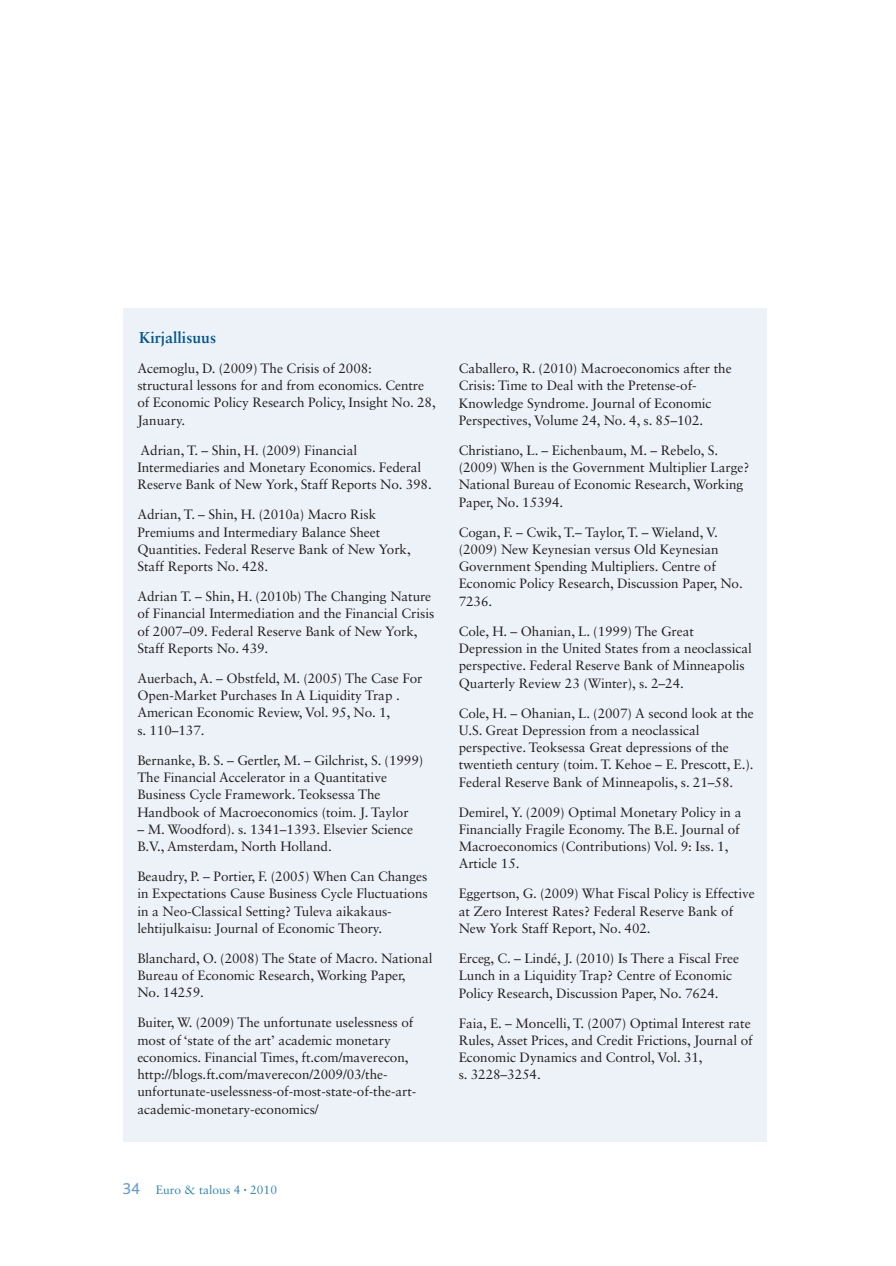
<style>
.page{position:relative;width:896px;height:1266px;background:#fff}
.page>*{position:absolute;margin:0;border:0;box-sizing:border-box;transform-origin:0 0}
.t1{font:700 15.75px "Sabon LT Std";color:#01578f}
.t2{font:13.5px/17.2px "Sabon LT Std";letter-spacing:-.005em;color:#231f20}
.t3{font:12px "Sabon LT Std";color:#2f85b4}
.s1{font-family:"Bliss";font-size:16.5px;color:#68a0c7}
.s2{font-size:6px}
</style>
<div class="page">
<div style="left:123px;top:308px;width:644px;height:833px;background:#edf2f8"></div>
<p class="t1" style="left:139px;top:331px;width:79px">Kirjallisuus</p>
<p class="t2" style="left:137px;top:361px;width:300px">Acemoglu, D. (2009) The Crisis of 2008:<br>structural lessons for and from economics. Centre of Economic Policy Research Policy, Insight No. 28, January.</p>
<p class="t2" style="left:137px;top:442px;width:296px">Adrian, T. – Shin, H. (2009) Financial<br>Intermediaries and Monetary Economics. Federal<br>Reserve Bank of New York, Staff Reports No. 398.</p>
<p class="t2" style="left:137px;top:507px;width:275px">Adrian, T. – Shin, H. (2010a) Macro Risk Premiums and Intermediary Balance Sheet Quantities. Federal Reserve Bank of New York, Staff Reports No. 428.</p>
<p class="t2" style="left:137px;top:589px;width:298px">Adrian T. – Shin, H. (2010b) The Changing Nature of Financial Intermediation and the Financial Crisis of 2007–09. Federal Reserve Bank of New York, Staff Reports No. 439.</p>
<p class="t2" style="left:137px;top:670px;width:286px">Auerbach, A. – Obstfeld, M. (2005) The Case For Open-Market Purchases In A Liquidity Trap .<br>American Economic Review, Vol. 95, No. 1,<br>s. 110–137.</p>
<p class="t2" style="left:137px;top:752px;width:287px">Bernanke, B. S. – Gertler, M. – Gilchrist, S. (1999)<br>The Financial Accelerator in a Quantitative Business Cycle Framework. Teoksessa The Handbook of Macroeconomics (toim. J. Taylor</p>
<p class="t2" style="left:137px;top:821px;width:277px">– M. Woodford). s. 1341–1393. Elsevier Science<br>B.V., Amsterdam, North Holland.</p>
<p class="t2" style="left:137px;top:869px;width:292px">Beaudry, P. – Portier, F. (2005) When Can Changes in Expectations Cause Business Cycle Fluctuations in a Neo-Classical Setting? Tuleva aikakaus&shy;lehtijulkaisu: Journal of Economic Theory.</p>
<p class="t2" style="left:137px;top:950px;width:296px">Blanchard, O. (2008) The State o f Macro. National<br>Bureau of Economic Research, Working Paper,<br>No. 14259.</p>
<p class="t2" style="left:137px;top:1015px;width:280px">Buiter, W. (2009) The unfortunate uselessness of most of ‘state of the art’ academic monetary economics. Financial Times, ft.com/maverecon, http://blogs.ft.com/maverecon/2009/03/the&shy;unfortunate-uselessness-of-most-state-of-the-art&shy;academic-monetary-economics/</p>
<p class="t2" style="left:458px;top:361px;width:274px">Caballero, R. (2010) Macroeconomics after the Crisis: Time to Deal with the Pretense-of-Knowledge Syndrome. Journal of Economic Perspectives, Volume 24, No. 4, s. 85–102.</p>
<p class="t2" style="left:458px;top:443px;width:292px">Christiano, L. – Eichenbaum, M. – Rebelo, S. (2009) When is the Government Multiplier Large?<br>National Bureau of Economic Research, Working Paper, No. 15394.</p>
<p class="t2" style="left:458px;top:524px;width:285px">Cogan, F. – Cwik, T.– Taylor, T. – Wieland, V. (2009) New Keynesian versus Old Keynesian Government Spending Multipliers. Centre of Economic Policy Research, Discussion Paper, No.<br>7236.</p>
<p class="t2" style="left:458px;top:623px;width:294px">Cole, H. – Ohanian, L. (1999) The Great Depression in the United States from a neoclassical perspective. Federal Reserve Bank of Minneapolis Quarterly Review 23 (Winter), s. 2–24.</p>
<p class="t2" style="left:458px;top:705px;width:297px">Cole, H. – Ohanian, L. (2007) A second look at the U.S. Great Depression from a neoclassical perspective. Teoksessa Great depressions of the twentieth century (toim. T. Kehoe – E. Prescott, E.).<br>Federal Reserve Bank of Minneapolis, s. 21–58.</p>
<p class="t2" style="left:458px;top:804px;width:284px">Demirel, Y. (2009) Optimal Monetary Policy in a Financially Fragile Economy. The B.E. Journal of Macroeconomics (Contributions) Vol. 9: Iss. 1, Article 15.</p>
<p class="t2" style="left:458px;top:886px;width:297px">Eggertson, G. (2009) What Fiscal Policy is Effective at Zero Interest Rates? Federal Reserve Bank of<br>New York Staff Report, No. 402.</p>
<p class="t2" style="left:458px;top:950px;width:282px">Erceg, C. – Lindé, J. (2010) Is There a Fiscal Free<br>Lunch in a Liquidity Trap? Centre of Economic<br>Policy Research, Discussion Paper, No. 7624.</p>
<p class="t2" style="left:458px;top:1015px;width:295px">Faia, E. – Moncelli, T. (2007) Optimal Interest rate Rules, Asset Prices, and Credit Frictions, Journal of Economic Dynamics and Control, Vol. 31,<br>s. 3228–3254.</p>
<p class="t3" style="left:122px;top:1184px;width:156px"><span class="s1">34</span> Euro &amp; talous 4 <span class="s2">•</span> 2010</p>
</div>
